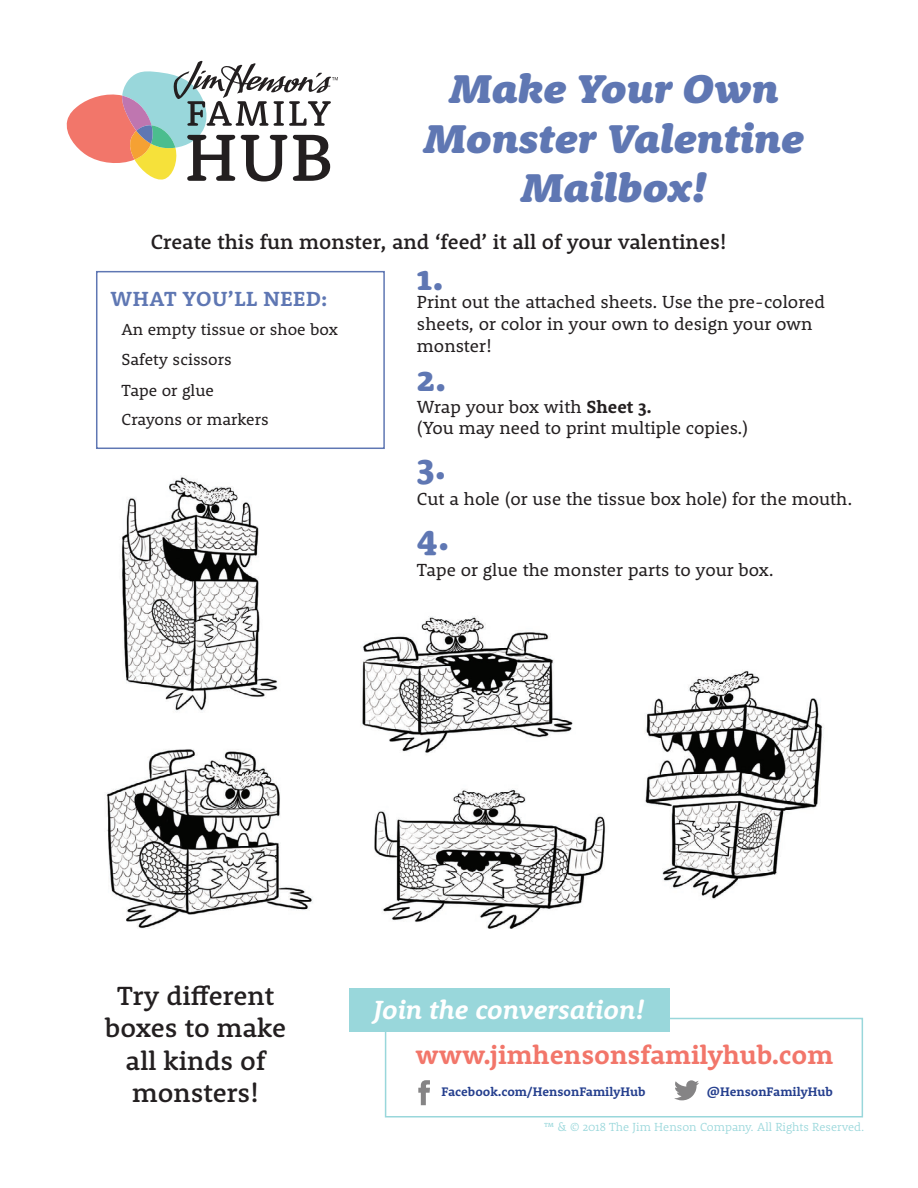
<style>
.page{position:relative;width:918px;height:1188px;background:#fff}
.page>*{position:absolute;margin:0;border:0;box-sizing:border-box;transform-origin:0 0}
.t1{font:italic 900 41.25px/49.5px "Rooney";color:#5f77b3;text-align:center}
.t2{font:800 36px/70.9px "Rooney";color:#5f77b3}
.t3{font:500 27px/32.4px "Rooney";color:#231f20;text-align:center}
.t4{font:italic 700 27px "Rooney";color:#fff}
.t5{font:700 26.85px "Rooney";color:#f2766a}
.t6{font:500 21px "Rooney";color:#231f20}
.t7{font:700 21px "Rooney";letter-spacing:.03em;color:#5f77b3}
.t8{font:18px/21.6px "Rooney";color:#231f20}
.t9{font:16.5px/30.3px "Rooney";color:#231f20}
.t10{font:700 12.75px "Rooney";color:#253f8e}
.t11{font:300 12px "Rooney";color:#99d7db}
.s1{font-weight:700}
</style>
<div class="page">
<img style="left:96px;top:60px;width:767px;height:1057px">
<div style="left:96px;top:271px;width:289px;height:178px;border:2px solid #5f77b3"></div>
<div style="left:385px;top:1018px;width:478px;height:100px;border:2px solid #99d7db"></div>
<svg style="left:66px;top:61px;width:272px;height:121px"></svg>
<svg style="left:418px;top:1080px;width:12px;height:25px"></svg>
<svg style="left:674px;top:1080px;width:25px;height:20px"></svg>
<div style="left:349px;top:989px;width:320px;height:43px;background:#99d7db"></div>
<h1 class="t1" style="left:424px;top:63px;width:382px">Make Your Own<br>Monster Valentine<br>Mailbox!</h1>
<p class="t6" style="left:151px;top:228px;width:578px">Create this fun monster, and ‘feed’ it all of your valentines!</p>
<p class="t7" style="left:110px;top:285px;width:219px">WHAT YOU’LL NEED:</p>
<p class="t9" style="left:121px;top:314px;width:218px">An empty tissue or shoe box<br>Safety scissors<br>Tape or glue</p>
<p class="t9" style="left:121px;top:404px;width:149px">Crayons or markers</p>
<h2 class="t2" style="left:417px;top:241px;width:28px">1.</h2>
<p class="t8" style="left:417px;top:291px;width:409px">Print out the attached sheets. Use the pre-colored sheets, or color in your own to design your own monster!</p>
<h2 class="t2" style="left:417px;top:342px;width:31px">2.</h2>
<p class="t8" style="left:417px;top:395px;width:333px">Wrap your box with <span class="s1">Sheet 3.<br></span>(You may need to print multiple copies.)</p>
<h2 class="t2" style="left:417px;top:430px;width:34px">3.<br>4.</h2>
<p class="t8" style="left:417px;top:487px;width:437px">Cut a hole (or use the tissue box hole) for the mouth.</p>
<p class="t8" style="left:417px;top:558px;width:359px">Tape or glue the monster parts to your box.</p>
<h3 class="t3" style="left:105px;top:978px;width:183px">Try different boxes to make all kinds of monsters!</h3>
<h3 class="t4" style="left:374px;top:992px;width:272px">Join the conversation!</h3>
<h3 class="t5" style="left:416px;top:1037px;width:419px">www.jimhensonsfamilyhub.com</h3>
<p class="t10" style="left:441px;top:1083px;width:206px">Facebook.com/HensonFamilyHub</p>
<p class="t10" style="left:707px;top:1083px;width:128px">@HensonFamilyHub</p>
<p class="t11" style="left:544px;top:1119px;width:322px">™ &amp; © 2018 The Jim Henson Company. All Rights Reserved.</p>
</div>
